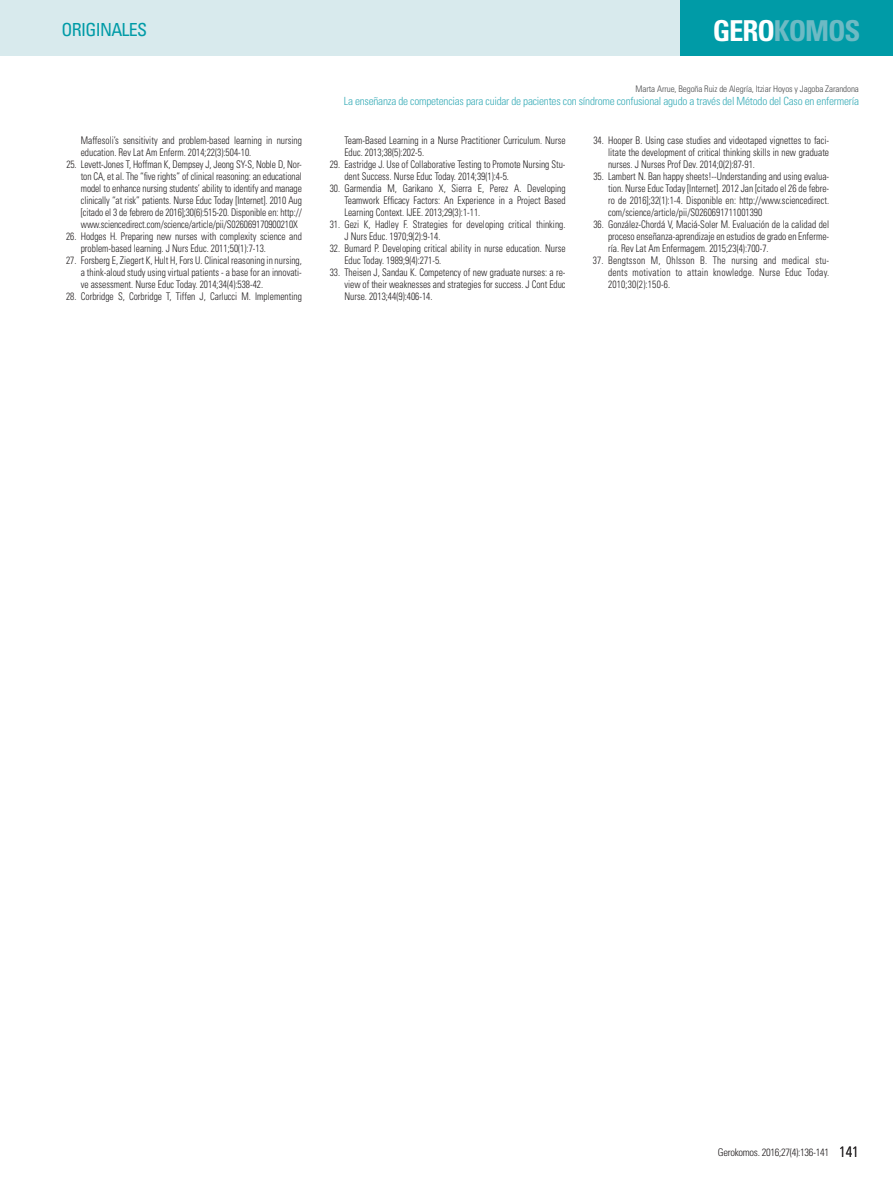
<style>
.page{position:relative;width:893px;height:1191px;background:#fff}
.page>*{position:absolute;margin:0;border:0;box-sizing:border-box;transform-origin:0 0}
.t1{font:700 condensed 28.8px "Univers LT Std";letter-spacing:-.04em;color:#6dbac4}
.t2{font:condensed 18px "Univers LT Std";letter-spacing:-.04em;color:#009ba7}
.CAB_-_Titulo{font:300 condensed 11.25px "Univers LT Std";letter-spacing:-.02em;color:#3aadb8}
.GAL_-_Biblio{font:300 condensed 10.5px/12px "Univers LT Std";color:#231f20;text-align:justify;scale:.9 1}
.GAL_-_Biblio-2{font:300 condensed 10.5px "Univers LT Std";letter-spacing:-.03em;color:#231f20}
.CAB_-__Autores{font:300 condensed 9px "Univers LT Std";letter-spacing:-.01em;color:#4b4c4d}
.s1{color:#fff}
.s2{font-size:15px}
</style>
<div class="page">
<div style="left:0;top:0;width:705px;height:55px;background:#d8eaed"></div>
<div style="left:680px;top:0;width:213px;height:55px;background:#009ba7"></div>
<h2 class="t2" style="left:62px;top:18px;width:87px">ORIGINALES</h2>
<h1 class="t1" style="left:713px;top:13px;width:149px"><span class="s1">GERO</span>KOMOS</h1>
<p class="GAL_-_Biblio" style="left:81px;top:134px;width:247px">Maffesoli’s sensitivity and problem-based learning in nursing education. Rev Lat Am Enferm. 2014;22(3):504-10.</p>
<p class="GAL_-_Biblio" style="left:81px;top:158px;width:247px;text-indent:-14px">25. Levett-Jones T, Hoffman K, Dempsey J, Jeong SY-S, Noble D, Nor&shy;ton CA, et al. The “five rights” of clinical reasoning: an educational model to enhance nursing students’ ability to identify and manage clinically “at risk” patients. Nurse Educ Today [Internet]. 2010 Aug [citado el 3 de febrero de 2016];30(6):515-20. Disponible en: http:// www.sciencedirect.com/science/article/pii/S026069170900210X</p>
<p class="GAL_-_Biblio" style="left:81px;top:230px;width:247px;text-indent:-15px">26. Hodges H. Preparing new nurses with complexity science and problem-based learning. J Nurs Educ. 2011;50(1):7-13.</p>
<p class="GAL_-_Biblio" style="left:81px;top:254px;width:247px;text-indent:-15px">27. Forsberg E, Ziegert K, Hult H, Fors U. Clinical reasoning in nursing, a think-aloud study using virtual patients - a base for an innovati&shy;ve assessment. Nurse Educ Today. 2014;34(4):538-42.</p>
<p class="GAL_-_Biblio" style="left:66px;top:290px;width:264px">28. Corbridge S, Corbridge T, Tiffen J, Carlucci M. Implementing</p>
<p class="CAB_-__Autores" style="left:636px;top:83px;width:225px">Marta Arrue, Begoña Ruiz de Alegría, Itziar Hoyos y Jagoba Zarandona</p>
<p class="CAB_-_Titulo" style="left:344px;top:94px;width:517px">La enseñanza de competencias para cuidar de pacientes con síndrome confusional agudo a través del Método del Caso en enfermería</p>
<p class="GAL_-_Biblio" style="left:344px;top:134px;width:247px">Team-Based Learning in a Nurse Practitioner Curriculum. Nurse<br>Educ. 2013;38(5):202-5.</p>
<p class="GAL_-_Biblio" style="left:344px;top:158px;width:247px;text-indent:-15px">29. Eastridge J. Use of Collaborative Testing to Promote Nursing Stu&shy;dent Success. Nurse Educ Today. 2014;39(1):4-5.</p>
<p class="GAL_-_Biblio" style="left:344px;top:182px;width:247px;text-indent:-15px">30. Garmendia M, Garikano X, Sierra E, Perez A. Developing Teamwork Efficacy Factors: An Experience in a Project Based Learning Context. IJEE. 2013;29(3):1-11.</p>
<p class="GAL_-_Biblio" style="left:344px;top:218px;width:247px;text-indent:-15px">31. Gezi K, Hadley F. Strategies for developing critical thinking.<br>J Nurs Educ. 1970;9(2):9-14.</p>
<p class="GAL_-_Biblio" style="left:344px;top:242px;width:247px;text-indent:-15px">32. Burnard P. Developing critical ability in nurse education. Nurse<br>Educ Today. 1989;9(4):271-5.</p>
<p class="GAL_-_Biblio" style="left:344px;top:266px;width:247px;text-indent:-15px">33. Theisen J, Sandau K. Competency of new graduate nurses: a re&shy;view of their weaknesses and strategies for success. J Cont Educ Nurse. 2013;44(9):406-14.</p>
<p class="GAL_-_Biblio" style="left:608px;top:134px;width:247px;text-indent:-15px">34. Hooper B. Using case studies and videotaped vignettes to faci&shy;litate the development of critical thinking skills in new graduate nurses. J Nurses Prof Dev. 2014;0(2):87-91.</p>
<p class="GAL_-_Biblio" style="left:608px;top:170px;width:247px;text-indent:-15px">35. Lambert N. Ban happy sheets!--Understanding and using evalua&shy;tion. Nurse Educ Today [Internet]. 2012 Jan [citado el 26 de febre&shy;ro de 2016];32(1):1-4. Disponible en: http://www.sciencedirect. com/science/article/pii/S0260691711001390</p>
<p class="GAL_-_Biblio" style="left:608px;top:218px;width:247px;text-indent:-15px">36. González-Chordá V, Maciá-Soler M. Evaluación de la calidad del proceso enseñanza-aprendizaje en estudios de grado en Enferme&shy;ría. Rev Lat Am Enfermagem. 2015;23(4):700-7.</p>
<p class="GAL_-_Biblio" style="left:608px;top:254px;width:247px;text-indent:-15px">37. Bengtsson M, Ohlsson B. The nursing and medical stu&shy;dents motivation to attain knowledge. Nurse Educ Today.<br>2010;30(2):150-6.</p>
<p class="GAL_-_Biblio-2" style="left:718px;top:1145px;width:143px">Gerokomos. 2016;27(4):136-141 <span class="s2">141</span></p>
</div>
